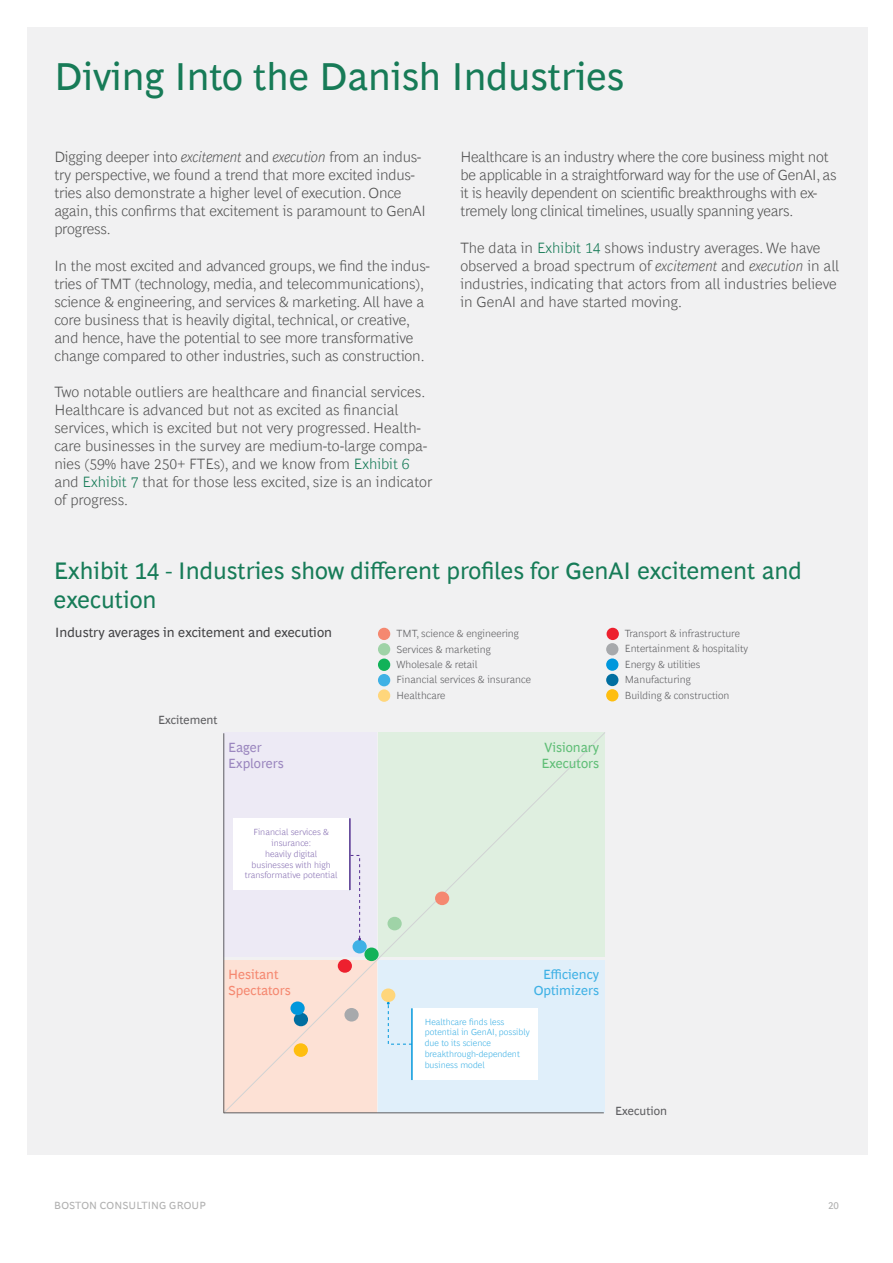
<style>
.page{position:relative;width:893px;height:1263px;background:#fff}
.page>*{position:absolute;margin:0;border:0;box-sizing:border-box;transform-origin:0 0}
.t1{font:39px "Henderson BCG Sans";color:#177b57}
.t2{font:24px/28.8px "Henderson BCG Sans";color:#177c58}
.t3{font:300 15px/18px "Henderson BCG Sans";letter-spacing:-.01em;color:#535353}
.t4{font:13.5px "Henderson BCG Sans";color:#434345}
.t5{font:13.35px/16px "Henderson BCG Sans";color:#3fb1e5;text-align:right}
.t6{font:13.35px/16px "Henderson BCG Sans";color:#60be77}
.t7{font:13.35px/16px "Henderson BCG Sans";color:#f58870}
.t8{font:13.35px/16px "Henderson BCG Sans";color:#9b87bf}
.t9{font:11.85px "Henderson BCG Sans";color:#5d5d60}
.t10{font:300 10.5px/15.5px "Henderson BCG Sans";color:#5d5d60}
.t11{font:10.5px "Henderson BCG Sans";letter-spacing:.01em;color:#b1b1b1}
.t12{font:300 9px/10.8px "Henderson BCG Sans";color:#3fb1e5}
.t13{font:300 9px/10.8px "Henderson BCG Sans";color:#8871b3;text-align:center}
.s1{font-style:italic}
.s2{color:#177b57}
</style>
<div class="page">
<div style="left:27px;top:27px;width:840px;height:1127px;background:#f1f1f2"></div>
<svg style="left:223px;top:732px;width:382px;height:382px"></svg>
<div style="left:233px;top:818px;width:117px;height:72px;background:#fff"></div>
<hr style="left:224px;top:1112px;width:380px;height:1px;background:#5d5d60">
<hr style="left:223px;top:733px;width:1px;height:380px;background:#5d5d60">
<hr style="left:349px;top:818px;width:2px;height:72px;background:#542e91">
<div style="left:294px;top:1013px;width:14px;height:13px;background:#006ea0;border-radius:50%"></div>
<div style="left:435px;top:891px;width:14px;height:14px;background:#f58870;border-radius:50%"></div>
<div style="left:294px;top:1043px;width:14px;height:14px;background:#febe10;border-radius:50%"></div>
<div style="left:387px;top:917px;width:15px;height:13px;background:#9fd3a7;border-radius:50%"></div>
<div style="left:364px;top:947px;width:15px;height:14px;background:#12b259;border-radius:50%"></div>
<div style="left:338px;top:959px;width:14px;height:14px;background:#ed202e;border-radius:50%"></div>
<div style="left:290px;top:1001px;width:15px;height:14px;background:#0097dc;border-radius:50%"></div>
<div style="left:353px;top:940px;width:14px;height:13px;background:#3fb1e5;border-radius:50%"></div>
<div style="left:381px;top:988px;width:14px;height:14px;background:#ffd67b;border-radius:50%"></div>
<div style="left:344px;top:1008px;width:15px;height:13px;background:#a7a9ac;border-radius:50%"></div>
<div style="left:412px;top:1008px;width:126px;height:72px;background:#fff"></div>
<hr style="left:411px;top:1008px;width:2px;height:72px;background:#0097dc">
<svg style="left:350px;top:855px;width:11px;height:85px"></svg>
<svg style="left:387px;top:1002px;width:26px;height:43px"></svg>
<div style="left:378px;top:628px;width:12px;height:12px;background:#f58870;border-radius:50%"></div>
<div style="left:378px;top:643px;width:12px;height:12px;background:#9fd3a7;border-radius:50%"></div>
<div style="left:378px;top:658px;width:12px;height:13px;background:#12b259;border-radius:50%"></div>
<div style="left:378px;top:674px;width:12px;height:12px;background:#3fb1e5;border-radius:50%"></div>
<div style="left:378px;top:689px;width:12px;height:13px;background:#ffd67b;border-radius:50%"></div>
<div style="left:607px;top:628px;width:12px;height:12px;background:#ed202e;border-radius:50%"></div>
<div style="left:606px;top:643px;width:12px;height:12px;background:#a7a9ac;border-radius:50%"></div>
<div style="left:606px;top:658px;width:12px;height:13px;background:#0097dc;border-radius:50%"></div>
<div style="left:606px;top:674px;width:12px;height:12px;background:#006ea0;border-radius:50%"></div>
<div style="left:606px;top:689px;width:12px;height:12px;background:#febe10;border-radius:50%"></div>
<h1 class="t1" style="left:54px;top:48px;width:571px">Diving Into the Danish Industries</h1>
<p class="t3" style="left:54px;top:147px;width:373px">Digging deeper into <span class="s1">excitement</span> and <span class="s1">execution</span> from an indus&shy;try perspective, we found a trend that more excited indus&shy;tries also demonstrate a higher level of execution. Once again, this confirms that excitement is paramount to GenAI progress.</p>
<p class="t3" style="left:54px;top:255px;width:377px">In the most excited and advanced groups, we find the indus&shy;tries of TMT (technology, media, and telecommunications), science &amp; engineering, and services &amp; marketing. All have a core business that is heavily digital, technical, or creative, and hence, have the potential to see more transformative change compared to other industries, such as construction.</p>
<p class="t3" style="left:54px;top:381px;width:379px">Two notable outliers are healthcare and financial services.<br>Healthcare is advanced but not as excited as financial services, which is excited but not very progressed. Health&shy;care businesses in the survey are medium-to-large compa&shy;nies (59% have 250+ FTEs), and we know from <span class="s2">Exhibit 6 </span>and <span class="s2">Exhibit 7</span> that for those less excited, size is an indicator of progress.</p>
<p class="t3" style="left:460px;top:147px;width:378px">Healthcare is an industry where the core business might not be applicable in a straightforward way for the use of GenAI, as it is heavily dependent on scientific breakthroughs with ex&shy;tremely long clinical timelines, usually spanning years.</p>
<p class="t3" style="left:460px;top:237px;width:380px">The data in <span class="s2">Exhibit 14</span> shows industry averages. We have observed a broad spectrum of <span class="s1">excitement</span> and <span class="s1">execution</span> in all industries, indicating that actors from all industries believe in GenAI and have started moving.</p>
<h2 class="t2" style="left:54px;top:554px;width:749px">Exhibit 14 - Industries show different profiles for GenAI excitement and execution</h2>
<p class="t4" style="left:55px;top:623px;width:278px">Industry averages in excitement and execution</p>
<p class="t9" style="left:158px;top:711px;width:61px">Excitement</p>
<p class="t10" style="left:396px;top:625px;width:136px">TMT, science &amp; engineering<br>Services &amp; marketing<br>Wholesale &amp; retail<br>Financial services &amp; insurance<br>Healthcare</p>
<p class="t10" style="left:625px;top:625px;width:125px">Transport &amp; infrastructure<br>Entertainment &amp; hospitality<br>Energy &amp; utilities<br>Manufacturing<br>Building &amp; construction</p>
<p class="t8" style="left:228px;top:738px;width:57px">Eager<br>Explorers</p>
<p class="t6" style="left:541px;top:738px;width:59px">Visionary<br>Executors</p>
<p class="t13" style="left:245px;top:826px;width:94px">Financial services &amp; insurance:<br>heavily digital businesses with high transformative potential</p>
<p class="t7" style="left:228px;top:965px;width:64px">Hesitant<br>Spectators</p>
<p class="t5" style="left:534px;top:965px;width:67px">Efficiency<br>Optimizers</p>
<p class="t12" style="left:425px;top:1015px;width:106px">Healthcare finds less potential in GenAI, possibly due to its science breakthrough-dependent business model</p>
<p class="t9" style="left:615px;top:1102px;width:53px">Execution</p>
<p class="t11" style="left:54px;top:1197px;width:153px">BOSTON CONSULTING GROUP</p>
<p class="t11" style="left:828px;top:1197px;width:12px">20</p>
</div>
